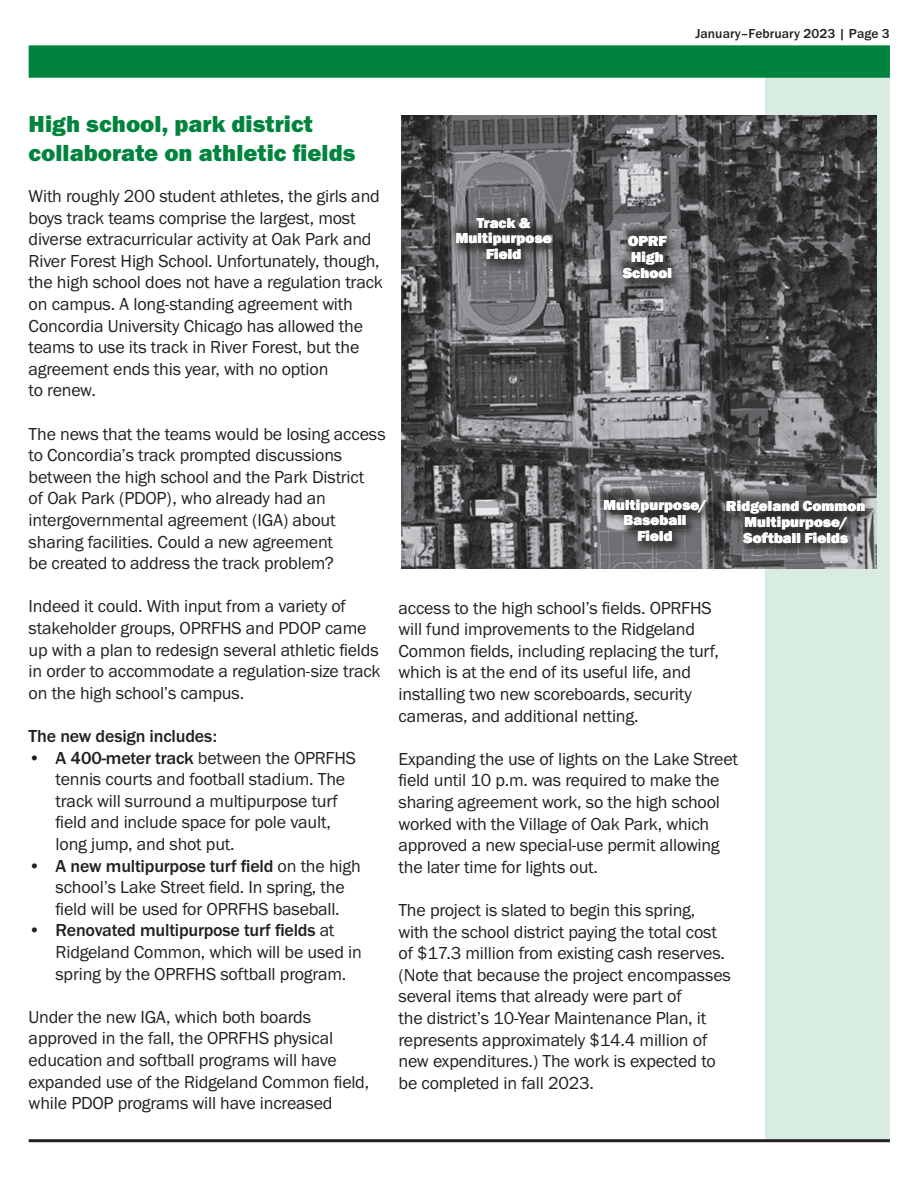
<style>
.page{position:relative;width:918px;height:1188px;background:#fff}
.page>*{position:absolute;margin:0;border:0;box-sizing:border-box;transform-origin:0 0}
.t1{font:24px/28.8px "Franklin Gothic URW Hea";color:#00843d}
.t2{font:18px/21.6px "Franklin Gothic URW Boo";letter-spacing:-.01em;color:#231f20}
.t3{font:500 18px "Franklin Gothic URW";letter-spacing:-.01em;color:#231f20}
.Body{font:15px/15.8px "Franklin Gothic URW Hea";letter-spacing:.01em;color:#fff;text-align:center}
.t4{font:500 13.5px "Franklin Gothic URW";letter-spacing:.005em;color:#231f20}
.s1{font-family:"Franklin Gothic URW";font-weight:500}
</style>
<div class="page">
<div style="left:765px;top:64px;width:125px;height:1076px;background:#d9ece2"></div>
<div style="left:29px;top:45px;width:861px;height:33px;background:#00843d;border:3px solid #00843d"></div>
<hr style="left:29px;top:1139px;width:861px;height:3px;background:#231f20">
<img style="left:402px;top:116px;width:474px;height:453px">
<div style="left:452px;top:216px;width:110px;height:56px;background:#231f20;opacity:.75"></div>
<div style="left:600px;top:498px;width:116px;height:56px;background:#231f20;opacity:.75"></div>
<div style="left:619px;top:234px;width:63px;height:57px;background:#231f20;opacity:.75"></div>
<div style="left:723px;top:499px;width:153px;height:57px;background:#231f20;opacity:.75"></div>
<div style="left:449px;top:203px;width:109px;height:57px;background:#231f20;opacity:.75"></div>
<div style="left:596px;top:485px;width:116px;height:57px;background:#231f20;opacity:.75"></div>
<div style="left:615px;top:222px;width:63px;height:56px;background:#231f20;opacity:.75"></div>
<div style="left:719px;top:487px;width:153px;height:56px;background:#231f20;opacity:.75"></div>
<p class="t4" style="left:696px;top:25px;width:196px">January–February 2023 | Page 3</p>
<p class="t1" style="left:29px;top:109px;width:328px">High school, park district collaborate on athletic fields</p>
<p class="t2" style="left:29px;top:185px;width:356px">With roughly 200 student athletes, the girls and boys track teams comprise the largest, most diverse extracurricular activity at Oak Park and River Forest High School. Unfortunately, though, the high school does not have a regulation track on campus. A long-standing agreement with Concordia University Chicago has allowed the teams to use its track in River Forest, but the agreement ends this year, with no option<br>to renew.</p>
<p class="t2" style="left:29px;top:423px;width:359px">The news that the teams would be losing access to Concordia’s track prompted discussions between the high school and the Park District<br>of Oak Park (PDOP), who already had an intergovernmental agreement (IGA) about sharing facilities. Could a new agreement<br>be created to address the track problem?</p>
<p class="t2" style="left:29px;top:595px;width:353px">Indeed it could. With input from a variety of stakeholder groups, OPRFHS and PDOP came up with a plan to redesign several athletic fields in order to accommodate a regulation-size track on the high school’s campus.</p>
<p class="t3" style="left:29px;top:725px;width:190px">The new design includes:</p>
<p class="t2" style="left:56px;top:747px;width:302px;text-indent:-27px"><span class="s1">• A 400-meter track</span> between the OPRFHS tennis courts and football stadium. The track will surround a multipurpose turf field and include space for pole vault, long jump, and shot put.</p>
<p class="t2" style="left:56px;top:855px;width:307px;text-indent:-27px"><span class="s1">• A new multipurpose turf field</span> on the high school’s Lake Street field. In spring, the field will be used for OPRFHS baseball.</p>
<p class="t2" style="left:56px;top:919px;width:308px;text-indent:-27px"><span class="s1">• Renovated multipurpose turf fields</span> at<br>Ridgeland Common, which will be used in spring by the OPRFHS softball program.</p>
<p class="t2" style="left:29px;top:1006px;width:306px">Under the new IGA, which both boards approved in the fall, the OPRFHS physical</p>
<p class="t2" style="left:29px;top:1049px;width:342px">education and softball programs will have expanded use of the Ridgeland Common field, while PDOP programs will have increased</p>
<p class="Body" style="left:456px;top:214px;width:97px">Track &amp;<br>Multipurpose<br>Field</p>
<p class="Body" style="left:628px;top:233px;width:40px">OPRF</p>
<p class="Body" style="left:623px;top:249px;width:50px">High<br>School</p>
<p class="Body" style="left:603px;top:496px;width:105px">Multipurpose/<br>Baseball<br>Field</p>
<p class="Body" style="left:726px;top:498px;width:141px">Ridgeland Common</p>
<p class="Body" style="left:744px;top:514px;width:106px;text-align:left">Multipurpose/<br>Softball Fields</p>
<p class="t2" style="left:399px;top:596px;width:322px">access to the high school’s fields. OPRFHS will fund improvements to the Ridgeland Common fields, including replacing the turf, which is at the end of its useful life, and installing two new scoreboards, security cameras, and additional netting.</p>
<p class="t2" style="left:399px;top:748px;width:341px">Expanding the use of lights on the Lake Street field until 10 p.m. was required to make the sharing agreement work, so the high school worked with the Village of Oak Park, which approved a new special-use permit allowing the later time for lights out.</p>
<p class="t2" style="left:399px;top:899px;width:334px">The project is slated to begin this spring,<br>with the school district paying the total cost of $17.3 million from existing cash reserves. (Note that because the project encompasses several items that already were part of<br>the district’s 10-Year Maintenance Plan, it represents approximately $14.4 million of new expenditures.) The work is expected to be completed in fall 2023.</p>
</div>
